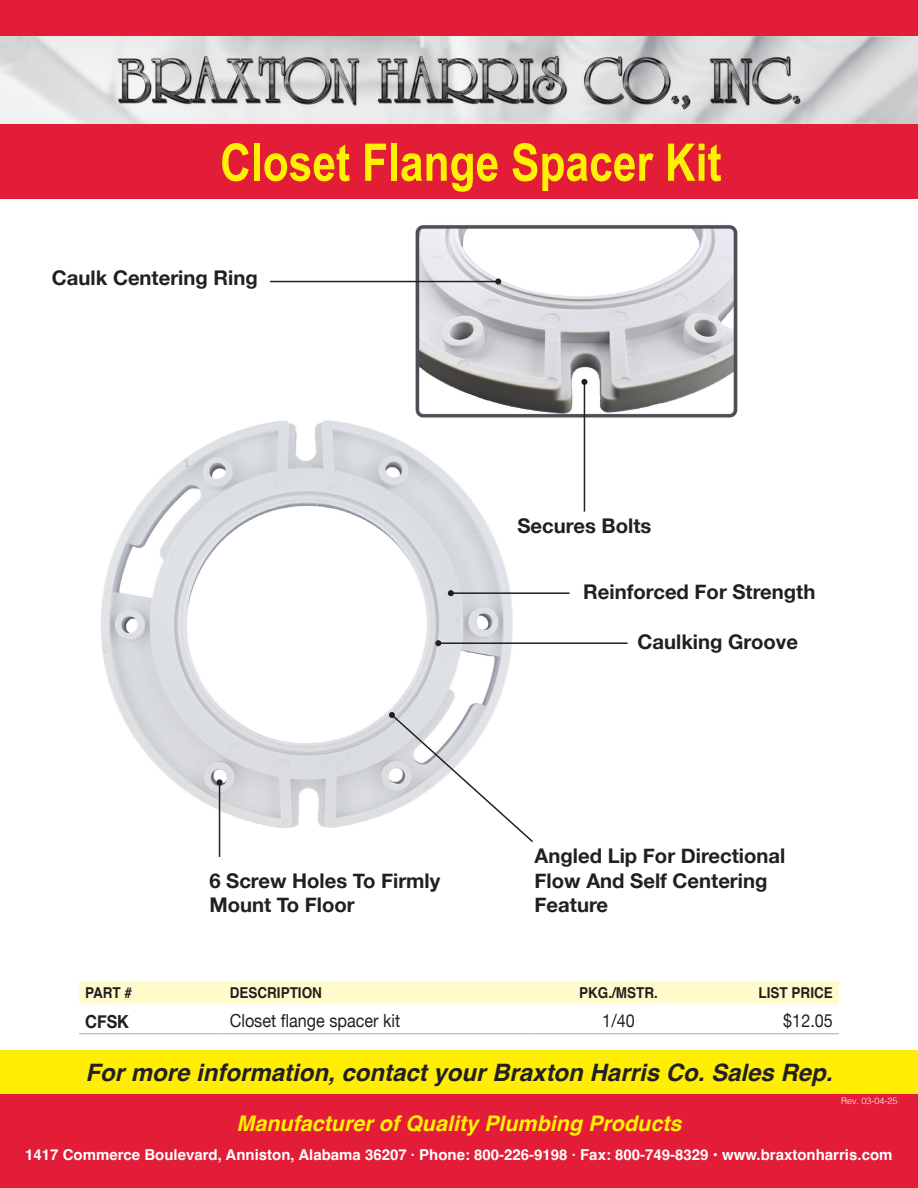
<style>
.page{position:relative;width:918px;height:1188px;background:#fff}
.page>*{position:absolute;margin:0;border:0;box-sizing:border-box;transform-origin:0 0}
.t1{font:700 51.9px "Arial Narrow";color:#fff101}
.t2{font:italic 700 24px "Helvetica";color:#231f20}
.t3{font:italic 700 21.6px "Helvetica";color:#fff101}
.t4{font:700 20.25px/24.3px "Helvetica Neue";color:#231f20}
.t5{font:18px "Helvetica Neue";color:#231f20;scale:.9 1}
.t6{font:700 18px "Helvetica Neue";color:#231f20;scale:.9 1}
.t7{font:700 15px "Helvetica";color:#fff}
.t8{font:700 15px "Helvetica";color:#231f20;scale:.9 1}
.t9{font:300 9px "Helvetica";color:#fff}
</style>
<div class="page">
<img style="left:100px;top:225px;width:638px;height:632px">
<div style="left:0;top:0;width:918px;height:199px;background:#e31c37"></div>
<img style="left:0;top:37px;width:918px;height:86px">
<img style="left:100px;top:51px;width:718px;height:66px">
<div style="left:0;top:1093px;width:918px;height:95px;background:#e31c37"></div>
<div style="left:0;top:1050px;width:918px;height:44px;background:#ffee01"></div>
<div style="left:79px;top:981px;width:760px;height:23px;background:#fffbcc"></div>
<hr style="left:79px;top:1033px;width:145px;height:1px;background:#a8a9ad">
<hr style="left:224px;top:1033px;width:310px;height:1px;background:#a8a9ad">
<hr style="left:534px;top:1033px;width:169px;height:1px;background:#a8a9ad">
<hr style="left:703px;top:1033px;width:136px;height:1px;background:#a8a9ad">
<hr style="left:270px;top:281px;width:228px;height:1px;background:#231f20">
<svg style="left:495px;top:279px;width:6px;height:6px"></svg>
<hr style="left:584px;top:382px;width:1px;height:130px;background:#231f20">
<svg style="left:581px;top:379px;width:6px;height:6px"></svg>
<hr style="left:451px;top:592px;width:119px;height:2px;background:#231f20">
<svg style="left:448px;top:590px;width:6px;height:6px"></svg>
<hr style="left:438px;top:642px;width:190px;height:2px;background:#231f20">
<svg style="left:435px;top:640px;width:6px;height:6px"></svg>
<hr style="left:219px;top:782px;width:1px;height:75px;background:#231f20">
<svg style="left:217px;top:779px;width:6px;height:6px"></svg>
<svg style="left:389px;top:712px;width:146px;height:132px"></svg>
<p class="t1" style="left:220px;top:123px;width:503px">Closet Flange Spacer Kit</p>
<p class="t4" style="left:52px;top:267px;width:207px">Caulk Centering Ring</p>
<p class="t4" style="left:517px;top:515px;width:135px">Secures Bolts</p>
<p class="t4" style="left:583px;top:580px;width:234px">Reinforced For Strength</p>
<p class="t4" style="left:637px;top:630px;width:162px">Caulking Groove</p>
<p class="t4" style="left:209px;top:869px;width:232px">6 Screw Holes To Firmly</p>
<p class="t4" style="left:209px;top:894px;width:147px">Mount To Floor</p>
<p class="t4" style="left:535px;top:845px;width:252px">Angled Lip For Directional<br>Flow And Self Centering</p>
<p class="t4" style="left:535px;top:893px;width:75px">Feature</p>
<p class="t8" style="left:85px;top:984px;width:54px">PART #</p>
<p class="t8" style="left:230px;top:984px;width:104px">DESCRIPTION</p>
<p class="t8" style="left:579px;top:984px;width:89px">PKG./MSTR.</p>
<p class="t8" style="left:759px;top:984px;width:84px">LIST PRICE</p>
<p class="t6" style="left:85px;top:1007px;width:50px">CFSK</p>
<p class="t5" style="left:230px;top:1008px;width:191px">Closet flange spacer kit</p>
<p class="t5" style="left:602px;top:1008px;width:38px">1/40</p>
<p class="t5" style="left:783px;top:1008px;width:57px">$12.05</p>
<p class="t2" style="left:86px;top:1058px;width:748px">For more information, contact your Braxton Harris Co. Sales Rep.</p>
<p class="t3" style="left:236px;top:1111px;width:447px">Manufacturer of Quality Plumbing Products</p>
<p class="t9" style="left:841px;top:1093px;width:58px">Rev. 03-04-25</p>
<p class="t7" style="left:25px;top:1146px;width:869px">1417 Commerce Boulevard, Anniston, Alabama 36207 · Phone: 800-226-9198 · Fax: 800-749-8329 • www.braxtonharris.com</p>
</div>
